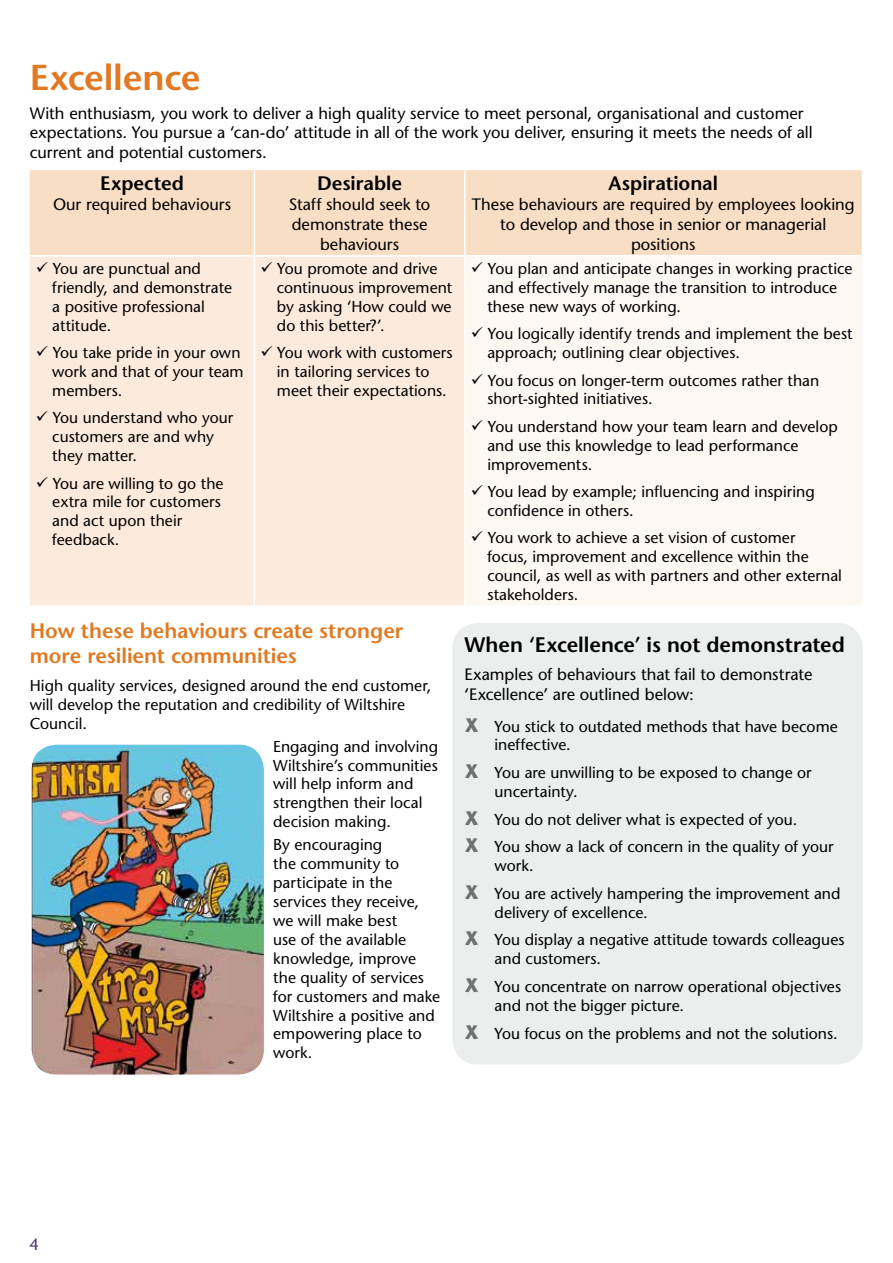
<style>
.page{position:relative;width:893px;height:1263px;background:#fff}
.page>*{position:absolute;margin:0;border:0;box-sizing:border-box;transform-origin:0 0}
.t1{font:600 36px "Stone Sans Std";letter-spacing:-.005em;color:#e07921}
.t2{font:600 21px/25.2px "Stone Sans Std";letter-spacing:-.005em;color:#e07921}
.t3{font:600 21px "Stone Sans Std";color:#000}
.t4{font:600 19.5px "Stone Sans Std";color:#000}
.t5{font:500 16.5px/19.8px "Stone Sans Std";color:#000;text-align:center}
.t6{font:500 16.5px "Stone Sans Std";color:#553775}
.t7{font:500 15.75px/18.9px "Stone Sans Std";color:#000}
.s1{font-weight:700;font-size:19.5px;color:#707172}
</style>
<div class="page">
<div style="left:452px;top:623px;width:411px;height:441px;background:#eceded;border-radius:26px"></div>
<div style="left:30px;top:170px;width:832px;height:85px;background:#f9dec6"></div>
<div style="left:30px;top:257px;width:434px;height:348px;background:#fcebdc"></div>
<div style="left:465px;top:256px;width:397px;height:350px;background:#fef8f3"></div>
<hr style="left:254px;top:170px;width:1px;height:85px;background:#fff">
<hr style="left:464px;top:170px;width:2px;height:85px;background:#fff">
<hr style="left:254px;top:257px;width:1px;height:348px;background:#fff">
<hr style="left:465px;top:255px;width:397px;height:2px;background:#fff">
<hr style="left:464px;top:257px;width:2px;height:348px;background:#fff">
<hr style="left:465px;top:605px;width:397px;height:2px;background:#fff">
<img style="left:31px;top:746px;width:232px;height:328px">
<div style="left:31px;top:744px;width:234px;height:331px;border:1px solid #fff;border-radius:26px"></div>
<h1 class="t1" style="left:30px;top:56px;width:172px">Excellence</h1>
<p class="t5" style="left:30px;top:103px;width:784px;text-align:left">With enthusiasm, you work to deliver a high quality service to meet personal, organisational and customer expectations. You pursue a ‘can-do’ attitude in all of the work you deliver, ensuring it meets the needs of all current and potential customers.</p>
<p class="t4" style="left:100px;top:172px;width:85px">Expected</p>
<p class="t5" style="left:53px;top:195px;width:180px">Our required behaviours</p>
<p class="t4" style="left:317px;top:172px;width:87px">Desirable</p>
<p class="t5" style="left:289px;top:195px;width:143px">Staff should seek to demonstrate these behaviours</p>
<p class="t4" style="left:609px;top:172px;width:111px">Aspirational</p>
<p class="t5" style="left:472px;top:195px;width:384px">These behaviours are required by employees looking to develop and those in senior or managerial positions</p>
<p class="t7" style="left:52px;top:259px;width:181px;text-indent:-17px">✓ You are punctual and friendly, and demonstrate a positive professional attitude.</p>
<p class="t7" style="left:52px;top:343px;width:193px;text-indent:-17px">✓ You take pride in your own work and that of your team members.</p>
<p class="t7" style="left:52px;top:408px;width:183px;text-indent:-17px">✓ You understand who your customers are and why they matter.</p>
<p class="t7" style="left:52px;top:474px;width:173px;text-indent:-17px">✓ You are willing to go the extra mile for customers and act upon their feedback.</p>
<p class="t7" style="left:277px;top:259px;width:177px;text-indent:-17px">✓ You promote and drive continuous improvement by asking ‘How could we do this better?’.</p>
<p class="t7" style="left:277px;top:343px;width:177px;text-indent:-17px">✓ You work with customers in tailoring services to meet their expectations.</p>
<p class="t7" style="left:487px;top:259px;width:367px;text-indent:-17px">✓ You plan and anticipate changes in working practice and effectively manage the transition to introduce these new ways of working.</p>
<p class="t7" style="left:487px;top:324px;width:367px;text-indent:-17px">✓ You logically identify trends and implement the best approach; outlining clear objectives.</p>
<p class="t7" style="left:487px;top:371px;width:333px;text-indent:-17px">✓ You focus on longer-term outcomes rather than short-sighted initiatives.</p>
<p class="t7" style="left:487px;top:417px;width:352px;text-indent:-17px">✓ You understand how your team learn and develop and use this knowledge to lead performance improvements.</p>
<p class="t7" style="left:487px;top:482px;width:329px;text-indent:-17px">✓ You lead by example; influencing and inspiring confidence in others.</p>
<p class="t7" style="left:487px;top:528px;width:356px;text-indent:-17px">✓ You work to achieve a set vision of customer<br>focus, improvement and excellence within the council, as well as with partners and other external stakeholders.</p>
<h2 class="t2" style="left:30px;top:618px;width:375px">How these behaviours create stronger more resilient communities</h2>
<p class="t7" style="left:30px;top:676px;width:403px">High quality services, designed around the end customer, will develop the reputation and credibility of Wiltshire<br>Council.</p>
<p class="t7" style="left:273px;top:737px;width:166px">Engaging and involving<br>Wiltshire’s communities will help inform and strengthen their local decision making.</p>
<p class="t7" style="left:273px;top:835px;width:168px">By encouraging<br>the community to participate in the services they receive, we will make best<br>use of the available knowledge, improve the quality of services for customers and make<br>Wiltshire a positive and empowering place to work.</p>
<h2 class="t3" style="left:465px;top:632px;width:382px">When ‘Excellence’ is not demonstrated</h2>
<p class="t5" style="left:465px;top:664px;width:349px;text-align:left">Examples of behaviours that fail to demonstrate ‘Excellence’ are outlined below:</p>
<p class="t7" style="left:495px;top:717px;width:345px;text-indent:-30px"><span class="s1">X</span> You stick to outdated methods that have become ineffective.</p>
<p class="t7" style="left:495px;top:763px;width:319px;text-indent:-30px"><span class="s1">X</span> You are unwilling to be exposed to change or uncertainty.</p>
<p class="t7" style="left:465px;top:805px;width:371px;line-height:27.6px"><span class="s1">X</span> You do not deliver what is expected of you.<br><span class="s1">X</span> You show a lack of concern in the quality of your</p>
<p class="t7" style="left:465px;top:852px;width:377px;line-height:27.6px;text-indent:30px">work.<br><span class="s1">X</span> You are actively hampering the improvement and</p>
<p class="t7" style="left:465px;top:898px;width:382px;line-height:27.6px;text-indent:30px">delivery of excellence.<br><span class="s1">X</span> You display a negative attitude towards colleagues</p>
<p class="t7" style="left:465px;top:945px;width:378px;line-height:27.6px;text-indent:30px">and customers.<br><span class="s1">X</span> You concentrate on narrow operational objectives</p>
<p class="t7" style="left:465px;top:992px;width:375px;line-height:27.6px;text-indent:30px">and not the bigger picture.<br><span class="s1">X</span> You focus on the problems and not the solutions.</p>
<p class="t6" style="left:29px;top:1235px;width:11px">4</p>
</div>
